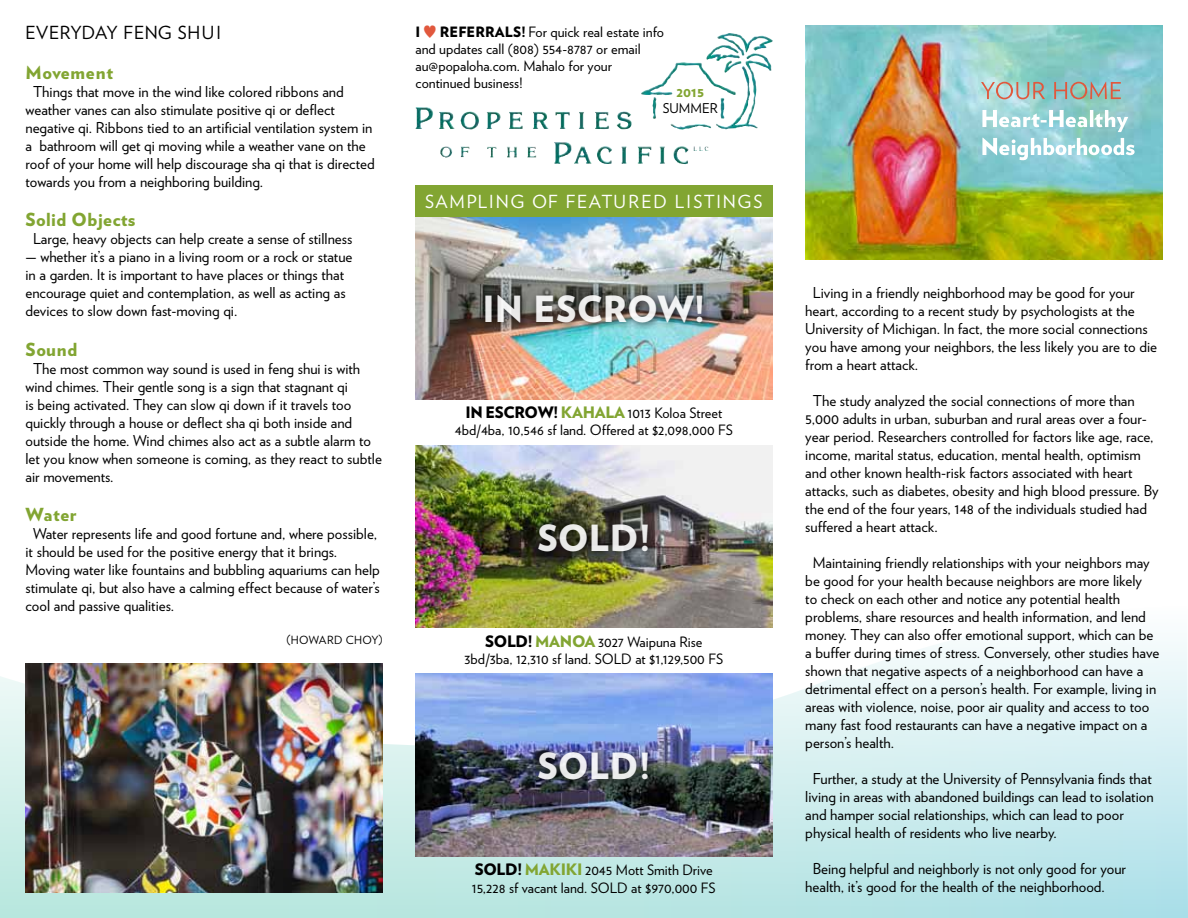
<style>
.page{position:relative;width:1188px;height:918px;background:#fff}
.page>*{position:absolute;margin:0;border:0;box-sizing:border-box;transform-origin:0 0}
.t1{font:36px "Guggenheim HTF Black";color:#fff}
.t2{font:18px "Guggenheim HTF Book Alternate";letter-spacing:.09em;color:#fff}
.t3{font:18px "Guggenheim HTF Black";letter-spacing:.02em;color:#82a532}
.t4{font:18px "Guggenheim HTF Book Alternate";letter-spacing:.02em;color:#000}
.t5{font:18px "Guggenheim HTF Black";letter-spacing:.04em;color:#82a532}
.t6{font:15px/18px "Guggenheim HTF Book";color:#000}
.t7{font:14.25px/17.1px "Guggenheim HTF Book";color:#000}
.t8{font:13.5px "Guggenheim HTF Book";color:#000}
.t9{font:13.5px "Guggenheim HTF Black";color:#82a532}
.t10{font:11.25px "Guggenheim HTF Book Alternate";letter-spacing:.02em;color:#000}
.s1{font-family:"Guggenheim HTF Black"}
.s2{font-family:"Hira Kaku Pro W6";color:#e1583d}
.s3{font-family:"Guggenheim HTF Black";font-size:15.75px}
.s4{font-family:"Guggenheim HTF Black";font-size:15.75px;color:#82a532}
</style>
<div class="page">
<svg style="left:0;top:606px;width:1188px;height:312px"></svg>
<img style="left:717px;top:33px;width:56px;height:23px">
<img style="left:415px;top:217px;width:357px;height:182px">
<div style="left:415px;top:185px;width:358px;height:32px;background:#82a532"></div>
<img style="left:415px;top:445px;width:357px;height:183px">
<img style="left:415px;top:674px;width:357px;height:182px">
<img style="left:805px;top:26px;width:358px;height:233px">
<img style="left:26px;top:664px;width:357px;height:228px">
<svg style="left:982px;top:138px;width:153px;height:22px"></svg>
<svg style="left:982px;top:110px;width:146px;height:22px"></svg>
<svg style="left:981px;top:82px;width:140px;height:17px"></svg>
<div style="left:479px;top:289px;width:233px;height:43px;background:#000;opacity:.75"></div>
<div style="left:532px;top:518px;width:125px;height:42px;background:#000;opacity:.75"></div>
<div style="left:532px;top:746px;width:125px;height:43px;background:#000;opacity:.75"></div>
<p class="t4" style="left:26px;top:22px;width:197px">EVERYDAY FENG SHUI</p>
<p class="t5" style="left:26px;top:60px;width:89px">Movement</p>
<p class="t6" style="left:26px;top:82px;width:351px;text-indent:8px">Things that move in the wind like colored ribbons and weather vanes can also stimulate positive qi or deflect negative qi. Ribbons tied to an artificial ventilation system in a bathroom will get qi moving while a weather vane on the roof of your home will help discourage sha qi that is directed towards you from a neighboring building.</p>
<p class="t3" style="left:26px;top:208px;width:111px">Solid Objects</p>
<p class="t6" style="left:33px;top:230px;width:321px">Large, heavy objects can help create a sense of stillness</p>
<p class="t6" style="left:26px;top:248px;width:328px">— whether it’s a piano in a living room or a rock or statue in a garden. It is important to have places or things that encourage quiet and contemplation, as well as acting as devices to slow down fast-moving qi.</p>
<p class="t3" style="left:26px;top:338px;width:54px">Sound</p>
<p class="t6" style="left:26px;top:359px;width:358px;text-indent:8px">The most common way sound is used in feng shui is with wind chimes. Their gentle song is a sign that stagnant qi<br>is being activated. They can slow qi down if it travels too quickly through a house or deflect sha qi both inside and outside the home. Wind chimes also act as a subtle alarm to let you know when someone is coming, as they react to subtle air movements.</p>
<p class="t3" style="left:26px;top:503px;width:52px">Water</p>
<p class="t6" style="left:26px;top:525px;width:356px;text-indent:8px">Water represents life and good fortune and, where possible, it should be used for the positive energy that it brings.<br>Moving water like fountains and bubbling aquariums can help stimulate qi, but also have a calming effect because of water’s cool and passive qualities.</p>
<p class="t10" style="left:287px;top:633px;width:98px">(HOWARD CHOY)</p>
<p class="t7" style="left:416px;top:23px;width:250px"><span class="s1">I</span> <span class="s2">♥</span> <span class="s1">REFERRALS!</span> For quick real estate info and updates call (808) 554-8787 or email au@popaloha.com. Mahalo for your continued business!</p>
<p class="t9" style="left:677px;top:83px;width:29px">2015</p>
<p class="t8" style="left:663px;top:100px;width:56px">SUMMER</p>
<p class="t2" style="left:425px;top:190px;width:339px">SAMPLING OF FEATURED LISTINGS</p>
<h1 class="t1" style="left:483px;top:286px;width:224px">IN ESCROW!</h1>
<p class="t7" style="left:455px;top:405px;width:280px;text-align:center"><span class="s3">IN ESCROW!</span> <span class="s4">KAHALA</span> 1013 Koloa Street<br>4bd/4ba, 10,546 sf land. Offered at $2,098,000 FS</p>
<h1 class="t1" style="left:537px;top:515px;width:114px">SOLD!</h1>
<p class="t7" style="left:465px;top:633px;width:260px;text-align:center"><span class="s3">SOLD!</span> <span class="s4">MANOA</span> 3027 Waipuna Rise<br>3bd/3ba, 12,310 sf land. SOLD at $1,129,500 FS</p>
<h1 class="t1" style="left:537px;top:743px;width:114px">SOLD!</h1>
<p class="t7" style="left:472px;top:862px;width:245px"><span class="s3">SOLD!</span> <span class="s4">MAKIKI</span> 2045 Mott Smith Drive<br>15,228 sf vacant land. SOLD at $970,000 FS</p>
<p class="t6" style="left:805px;top:284px;width:353px;text-indent:8px">Living in a friendly neighborhood may be good for your heart, according to a recent study by psychologists at the University of Michigan. In fact, the more social connections you have among your neighbors, the less likely you are to die from a heart attack.</p>
<p class="t6" style="left:805px;top:392px;width:355px;text-indent:8px">The study analyzed the social connections of more than 5,000 adults in urban, suburban and rural areas over a four&shy;year period. Researchers controlled for factors like age, race, income, marital status, education, mental health, optimism and other known health-risk factors associated with heart attacks, such as diabetes, obesity and high blood pressure. By the end of the four years, 148 of the individuals studied had suffered a heart attack.</p>
<p class="t6" style="left:805px;top:554px;width:356px;text-indent:8px">Maintaining friendly relationships with your neighbors may be good for your health because neighbors are more likely<br>to check on each other and notice any potential health problems, share resources and health information, and lend money. They can also offer emotional support, which can be a buffer during times of stress. Conversely, other studies have shown that negative aspects of a neighborhood can have a detrimental effect on a person’s health. For example, living in areas with violence, noise, poor air quality and access to too many fast food restaurants can have a negative impact on a person’s health.</p>
<p class="t6" style="left:805px;top:770px;width:350px;text-indent:8px">Further, a study at the University of Pennsylvania finds that living in areas with abandoned buildings can lead to isolation and hamper social relationships, which can lead to poor physical health of residents who live nearby.</p>
<p class="t6" style="left:805px;top:860px;width:322px;text-indent:8px">Being helpful and neighborly is not only good for your health, it’s good for the health of the neighborhood.</p>
</div>
